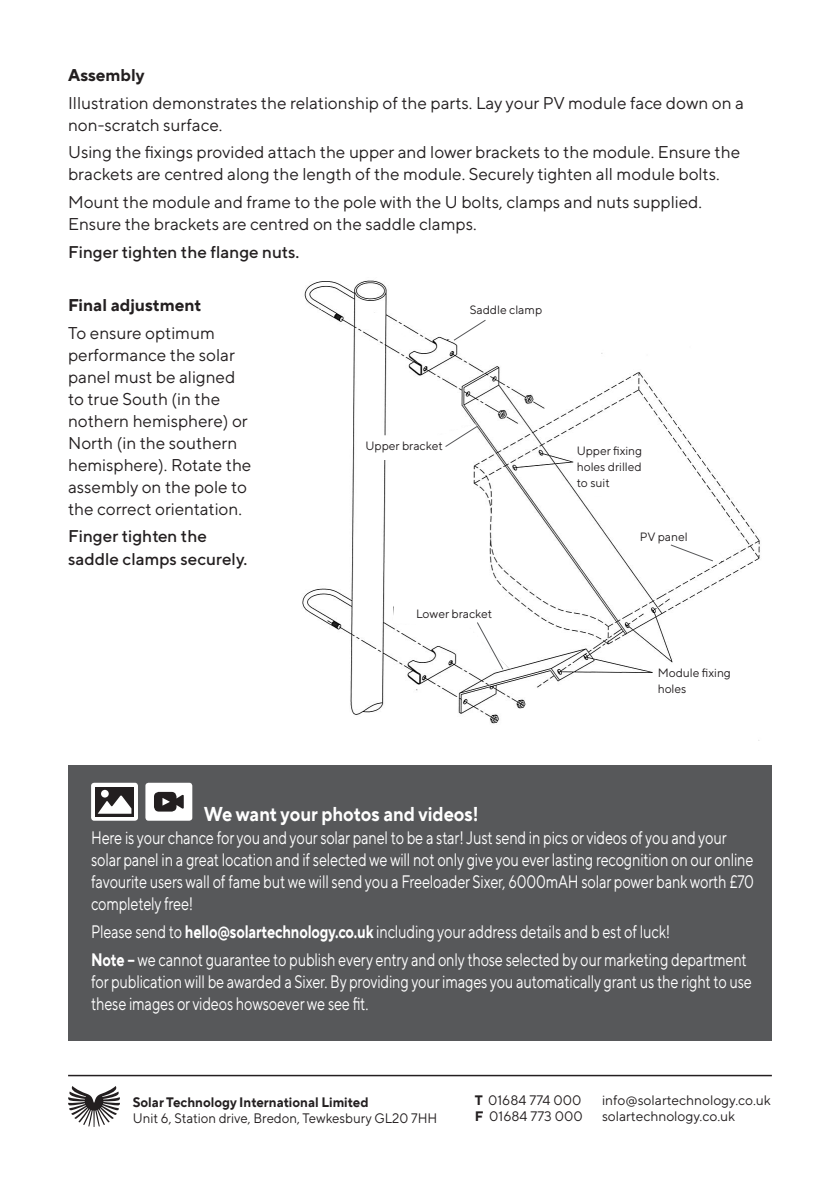
<style>
.page{position:relative;width:840px;height:1191px;background:#fff}
.page>*{position:absolute;margin:0;border:0;box-sizing:border-box;transform-origin:0 0}
.No_Spacing{font:700 20px "TT Norms Pro";color:#fff;scale:.9 1}
.No_Spacing-2{font:18px/22px "TT Norms Pro";letter-spacing:-.01em;color:#fff;scale:.8 1}
.t1{font:17px/22px "TT Norms Pro";color:#231f20}
.t2{font:500 17px/22px "TT Norms";color:#231f20}
.t3{font:700 17px "TT Norms Pro";color:#231f20}
.t4{font:13.6px/15.8px "TT Norms Pro";color:#231f20;scale:.96 1}
.t5{font:13.6px "TT Norms Pro";color:#231f20}
.t6{font:12px/16px "TT Norms Pro";color:#231f20}
.s1{font-weight:700}
</style>
<div class="page">
<svg style="left:68px;top:1086px;width:52px;height:41px"></svg>
<hr style="left:68px;top:1074px;width:703px;height:2px;background:#231f20">
<div style="left:68px;top:765px;width:703px;height:275px;background:#57585a"></div>
<div style="left:91px;top:782px;width:47px;height:38px;background:#fff;border-radius:3px"></div>
<div style="left:95px;top:787px;width:38px;height:29px;background:#231f20"></div>
<svg style="left:98px;top:795px;width:33px;height:18px"></svg>
<div style="left:101px;top:790px;width:8px;height:7px;background:#fff;border-radius:50%"></div>
<div style="left:145px;top:782px;width:47px;height:38px;background:#fff;border-radius:3px"></div>
<svg style="left:154px;top:792px;width:30px;height:19px"></svg>
<img style="left:302px;top:280px;width:458px;height:461px">
<svg style="left:578px;top:456px;width:87px;height:41px"></svg>
<svg style="left:652px;top:664px;width:76px;height:32px"></svg>
<div style="left:469px;top:302px;width:81px;height:21px;background:#fff"></div>
<div style="left:657px;top:666px;width:81px;height:34px;background:#fff"></div>
<div style="left:576px;top:443px;width:81px;height:47px;background:#fff"></div>
<svg style="left:364px;top:423px;width:114px;height:36px"></svg>
<svg style="left:392px;top:601px;width:121px;height:69px"></svg>
<svg style="left:638px;top:526px;width:85px;height:36px"></svg>
<svg style="left:446px;top:304px;width:115px;height:38px"></svg>
<p class="t3" style="left:68px;top:64px;width:78px">Assembly</p>
<p class="t1" style="left:68px;top:91px;width:677px">Illustration demonstrates the relationship of the parts. Lay your PV module face down on a non-scratch surface.</p>
<p class="t1" style="left:68px;top:141px;width:673px">Using the fixings provided attach the upper and lower brackets to the module. Ensure the brackets are centred along the length of the module. Securely tighten all module bolts.</p>
<p class="t1" style="left:68px;top:190px;width:635px">Mount the module and frame to the pole with the U bolts, clamps and nuts supplied.<br>Ensure the brackets are centred on the saddle clamps.</p>
<p class="t2" style="left:68px;top:240px;width:232px">Finger tighten the flange nuts.</p>
<p class="t3" style="left:68px;top:294px;width:134px">Final adjustment</p>
<p class="t1" style="left:68px;top:321px;width:185px">To ensure optimum performance the solar panel must be aligned to true South (in the nothern hemisphere) or<br>North (in the southern hemisphere). Rotate the assembly on the pole to the correct orientation.</p>
<p class="t2" style="left:68px;top:525px;width:181px">Finger tighten the saddle clamps securely.</p>
<p class="t6" style="left:469px;top:301px;width:74px">Saddle clamp</p>
<p class="t6" style="left:365px;top:438px;width:79px">Upper bracket</p>
<p class="t6" style="left:576px;top:442px;width:67px;text-align:justify">Upper fixing holes drilled to suit</p>
<p class="t6" style="left:639px;top:528px;width:49px">PV panel</p>
<p class="t6" style="left:416px;top:605px;width:78px">Lower bracket</p>
<p class="t6" style="left:657px;top:664px;width:75px">Module fixing holes</p>
<p class="No_Spacing" style="left:203px;top:800px;width:307px">We want your photos and videos!</p>
<p class="No_Spacing-2" style="left:91px;top:826px;width:829px">Here is your chance for you and your solar panel to be a star! Just send in pics or videos of you and your solar panel in a great location and if selected we will not only give you ever lasting recognition on our online favourite users wall of fame but we will send you a Freeloader Sixer, 6000mAH solar power bank worth £70 completely free!</p>
<p class="No_Spacing-2" style="left:91px;top:920px;width:725px">Please send to <span class="s1">hello@solartechnology.co.uk</span> including your address details and b est of luck!</p>
<p class="No_Spacing-2" style="left:91px;top:948px;width:827px"><span class="s1">Note –</span> we cannot guarantee to publish every entry and only those selected by our marketing department for publication will be awarded a Sixer. By providing your images you automatically grant us the right to use these images or videos howsoever we see fit.</p>
<p class="t4" style="left:133px;top:1094px;width:318px"><span class="s1">Solar Technology International Limited<br></span>Unit 6, Station drive, Bredon, Tewkesbury GL20 7HH</p>
<p class="t5" style="left:474px;top:1091px;width:108px"><span class="s1">T</span> 01684 774 000</p>
<p class="t5" style="left:601px;top:1091px;width:170px">info@solartechnology.co.uk</p>
<p class="t5" style="left:474px;top:1107px;width:109px"><span class="s1">F</span> 01684 773 000</p>
<p class="t5" style="left:601px;top:1107px;width:135px">solartechnology.co.uk</p>
</div>
